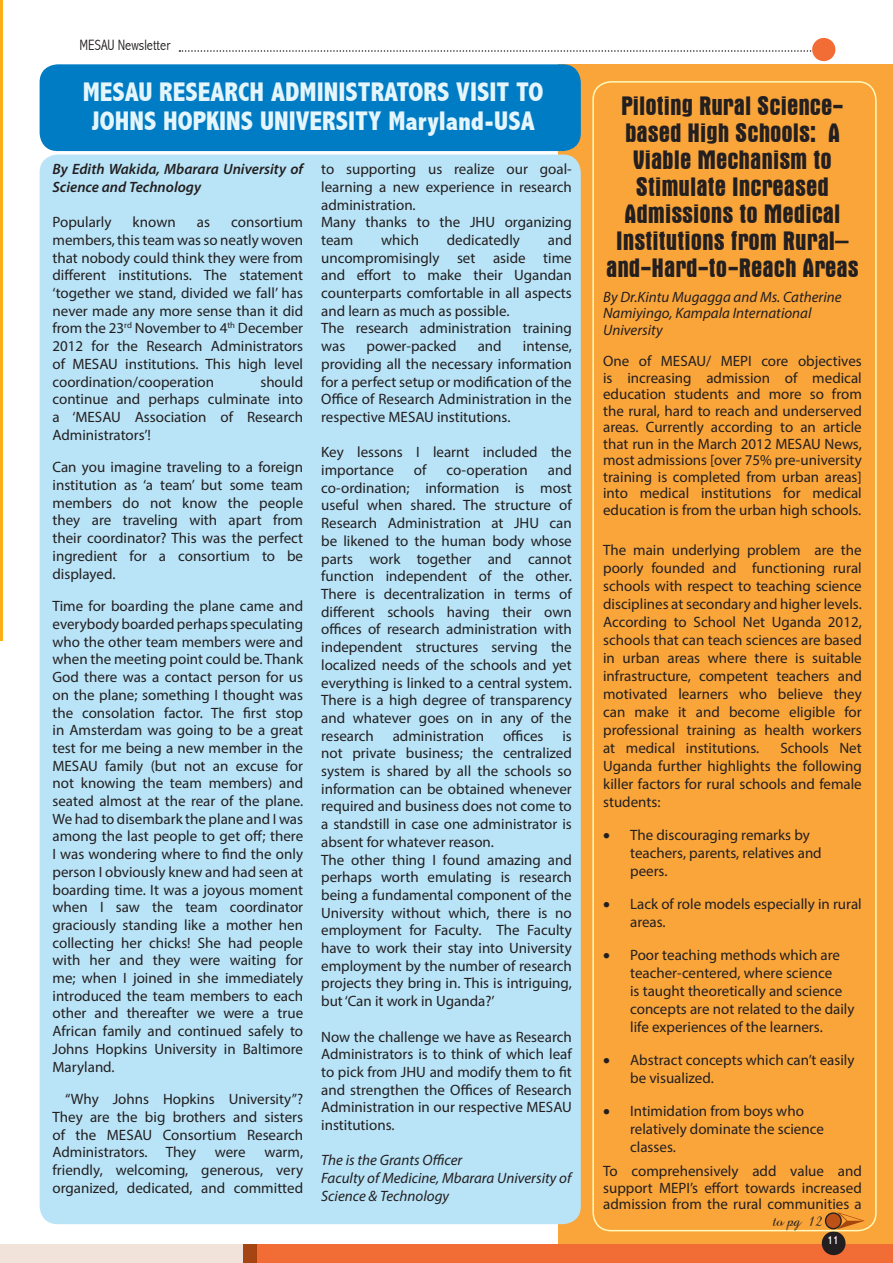
<style>
.page{position:relative;width:893px;height:1263px;background:#fff}
.page>*{position:absolute;margin:0;border:0;box-sizing:border-box;transform-origin:0 0}
.t1{font:700 condensed 27px/27px "Aurora BT";color:#231f20;text-align:center}
.t2{font:800 condensed 27px/29.7px "Abadi";color:#e5f5fc;text-align:center}
.t3{font:16.5px "Amaze Normal";color:#231f20}
.t4{font:15px/17.7px "Myriad Pro";color:#231f20;text-align:justify}
.t5{font:italic 15px/16.5px "Myriad Pro";color:#231f20}
.t6{font:italic 600 15px/17.7px "Myriad Pro";color:#231f20}
.t7{font:300 condensed 15px "Abadi";color:#231f20}
.t8{font:condensed 12px "Abadi";color:#fff}
</style>
<div class="page">
<svg style="left:179px;top:50px;width:633px;height:2px"></svg>
<div style="left:812px;top:38px;width:23px;height:23px;background:#f26d35;border-radius:50%"></div>
<div style="left:558px;top:64px;width:335px;height:1183px;background:#faa53a"></div>
<hr style="left:0;top:0;width:2px;height:641px;background:#faaf18">
<div style="left:256px;top:1244px;width:637px;height:19px;background:#f26d35"></div>
<div style="left:0;top:1244px;width:244px;height:19px;background:#f1e2da"></div>
<div style="left:243px;top:1244px;width:13px;height:19px;background:#a64514"></div>
<div style="left:822px;top:1231px;width:23px;height:24px;background:#231f20;border-radius:50%"></div>
<div style="left:40px;top:64px;width:541px;height:87px;background:#007cc4;border-radius:18px"></div>
<div style="left:40px;top:155px;width:541px;height:1069px;background:#b9e4f7;border-radius:18px"></div>
<div style="left:592px;top:81px;width:285px;height:1150px;border:2px solid #fff9bc;border-radius:18px"></div>
<svg style="left:824px;top:1212px;width:41px;height:18px"></svg>
<p class="t7" style="left:80px;top:37px;width:93px">MESAU Newsletter</p>
<p class="t2" style="left:83px;top:77px;width:462px">MESAU RESEARCH ADMINISTRATORS VISIT TO<br>JOHNS HOPKINS UNIVERSITY Maryland-USA</p>
<p class="t4" style="left:321px;top:160px;width:252px">to supporting us realize our goal&shy;learning a new experience in research administration.</p>
<p class="t4" style="left:321px;top:213px;width:252px">Many thanks to the JHU organizing team</p>
<p class="t6" style="left:52px;top:160px;width:252px">By Edith Wakida, Mbarara University of<br>Science and Technology</p>
<p class="t4" style="left:52px;top:213px;width:60px">Popularly</p>
<p class="t4" style="left:133px;top:213px;width:45px">known</p>
<p class="t4" style="left:197px;top:213px;width:15px">as</p>
<p class="t4" style="left:52px;top:213px;width:252px;text-indent:179px">consortium members, this team was so neatly woven that nobody could think they were from different institutions. The statement ‘together we stand, divided we fall’ has never made any more sense than it did from the 23<sup>rd</sup> November to 4<sup>th</sup> December 2012 for the Research Administrators of MESAU institutions. This high level coordination/cooperation</p>
<p class="t4" style="left:321px;top:231px;width:252px;text-indent:227px">and uncompromisingly set aside time and effort to make their Ugandan counterparts comfortable in all aspects and learn as much as possible.</p>
<p class="t4" style="left:321px;top:319px;width:252px">The research administration training was</p>
<p class="t4" style="left:381px;top:231px;width:39px">which</p>
<p class="t4" style="left:447px;top:231px;width:75px">dedicatedly</p>
<p class="t4" style="left:366px;top:337px;width:91px">power-packed</p>
<p class="t4" style="left:478px;top:337px;width:26px">and</p>
<p class="t4" style="left:321px;top:337px;width:252px;text-indent:202px">intense, providing all the necessary information for a perfect setup or modification of the Office of Research Administration in the respective MESAU institutions.</p>
<p class="t4" style="left:321px;top:443px;width:252px">Key lessons I learnt included the importance</p>
<p class="t4" style="left:52px;top:372px;width:252px;text-indent:208px">should continue and perhaps culminate into a ‘MESAU Association of Research Administrators’!</p>
<p class="t4" style="left:52px;top:458px;width:252px">Can you imagine traveling to a foreign institution as ‘a team’ but some team members do not know the people they are traveling with apart from their coordinator? This was the perfect ingredient for a consortium to be displayed.</p>
<p class="t4" style="left:52px;top:597px;width:252px">Time for boarding the plane came and everybody boarded perhaps speculating who the other team members were and when the meeting point could be. Thank God there was a contact person for us on the plane; something I thought was the consolation factor. The first stop in Amsterdam was going to be a great test for me being a new member in the MESAU family (but not an excuse for not knowing the team members) and seated almost at the rear of the plane.<br>We had to disembark the plane and I was among the last people to get off; there I was wondering where to find the only person I obviously knew and had seen at boarding time. It was a joyous moment when I saw the team coordinator graciously standing like a mother hen collecting her chicks! She had people with her and they were waiting for me; when I joined in she immediately introduced the team members to each other and thereafter we were a true African family and continued safely to Johns Hopkins University in Baltimore Maryland.</p>
<p class="t4" style="left:52px;top:1090px;width:252px;text-indent:13px">“Why Johns Hopkins University”?<br>They are the big brothers and sisters of the MESAU Consortium Research Administrators. They</p>
<p class="t4" style="left:414px;top:461px;width:14px">of</p>
<p class="t4" style="left:446px;top:461px;width:83px">co-operation</p>
<p class="t4" style="left:321px;top:461px;width:252px;text-indent:227px">and co-ordination; information is most useful when shared. The structure of Research Administration at JHU can be likened to the human body whose parts work together and cannot function independent of the other.<br>There is decentralization in terms of different schools having their own offices of research administration with independent structures serving the localized needs of the schools and yet everything is linked to a central system.<br>There is a high degree of transparency and whatever goes on in any of the research</p>
<p class="t4" style="left:393px;top:726px;width:93px">administration</p>
<p class="t4" style="left:503px;top:726px;width:42px">offices</p>
<p class="t4" style="left:321px;top:726px;width:252px;text-indent:241px">is not private business; the centralized system is shared by all the schools so information can be obtained whenever required and business does not come to a standstill in case one administrator is absent for whatever reason.</p>
<p class="t4" style="left:321px;top:850px;width:252px">The other thing I found amazing and perhaps worth emulating is research being a fundamental component of the University without which, there is no employment for Faculty. The Faculty have to work their stay into University employment by the number of research projects they bring in. This is intriguing, but ‘Can it work in Uganda?’</p>
<p class="t4" style="left:321px;top:1027px;width:252px">Now the challenge we have as Research Administrators is to think of which leaf to pick from JHU and modify them to fit and strengthen the Offices of Research Administration in our respective MESAU institutions.</p>
<p class="t5" style="left:321px;top:1152px;width:143px">The is the Grants Officer</p>
<p class="t5" style="left:321px;top:1169px;width:252px;line-height:17.7px">Faculty of Medicine, Mbarara University of<br>Science &amp; Technology</p>
<p class="t4" style="left:52px;top:1143px;width:252px;text-indent:212px">warm, friendly, welcoming, generous, very organized, dedicated, and committed</p>
<p class="t4" style="left:215px;top:1143px;width:32px">were</p>
<p class="t1" style="left:606px;top:92px;width:254px">Piloting Rural Science&shy;based High Schools: A<br>Viable Mechanism to<br>Stimulate Increased<br>Admissions to Medical<br>Institutions from Rural– and-Hard-to-Reach Areas</p>
<p class="t5" style="left:603px;top:288px;width:240px">By Dr.Kintu Mugagga and Ms. Catherine<br>Namiyingo, Kampala International<br>University</p>
<p class="t4" style="left:603px;top:352px;width:260px;line-height:16.5px">One of MESAU/ MEPI core objectives is increasing admission of medical education students and more so from the rural, hard to reach and underserved areas. Currently according to an article that run in the March 2012 MESAU News, most admissions [over 75% pre-university training is completed from urban areas] into medical institutions for medical education is from the urban high schools.</p>
<p class="t4" style="left:603px;top:541px;width:260px">The main underlying problem are the poorly founded and functioning rural schools with respect to teaching science disciplines at secondary and higher levels.<br>According to School Net Uganda 2012, schools that can teach sciences are based in urban areas where there is suitable infrastructure, competent teachers and motivated learners who believe they can make it and become eligible for professional training as health workers at medical institutions.</p>
<p class="t4" style="left:603px;top:739px;width:260px;text-indent:177px">Schools Net Uganda further highlights the following killer factors for rural schools and female students:</p>
<p class="t4" style="left:630px;top:826px;width:193px;text-align:left;text-indent:-27px">• The discouraging remarks by teachers, parents, relatives and peers.</p>
<p class="t4" style="left:630px;top:895px;width:233px;text-indent:-27px">• Lack of role models especially in rural areas.</p>
<p class="t4" style="left:630px;top:946px;width:226px;text-align:left;text-indent:-27px">• Poor teaching methods which are teacher-centered, where science<br>is taught theoretically and science concepts are not related to the daily life experiences of the learners.</p>
<p class="t4" style="left:630px;top:1051px;width:226px;text-indent:-27px">• Abstract concepts which can’t easily be visualized.</p>
<p class="t4" style="left:630px;top:1102px;width:195px;text-align:left;text-indent:-27px">• Intimidation from boys who relatively dominate the science classes.</p>
<p class="t4" style="left:603px;top:1162px;width:260px;line-height:16.5px">To comprehensively add value and support MEPI’s effort towards increased admission from the rural communities a</p>
<p class="t3" style="left:773px;top:1210px;width:52px">to pg 12</p>
<p class="t8" style="left:827px;top:1233px;width:13px">11</p>
</div>
